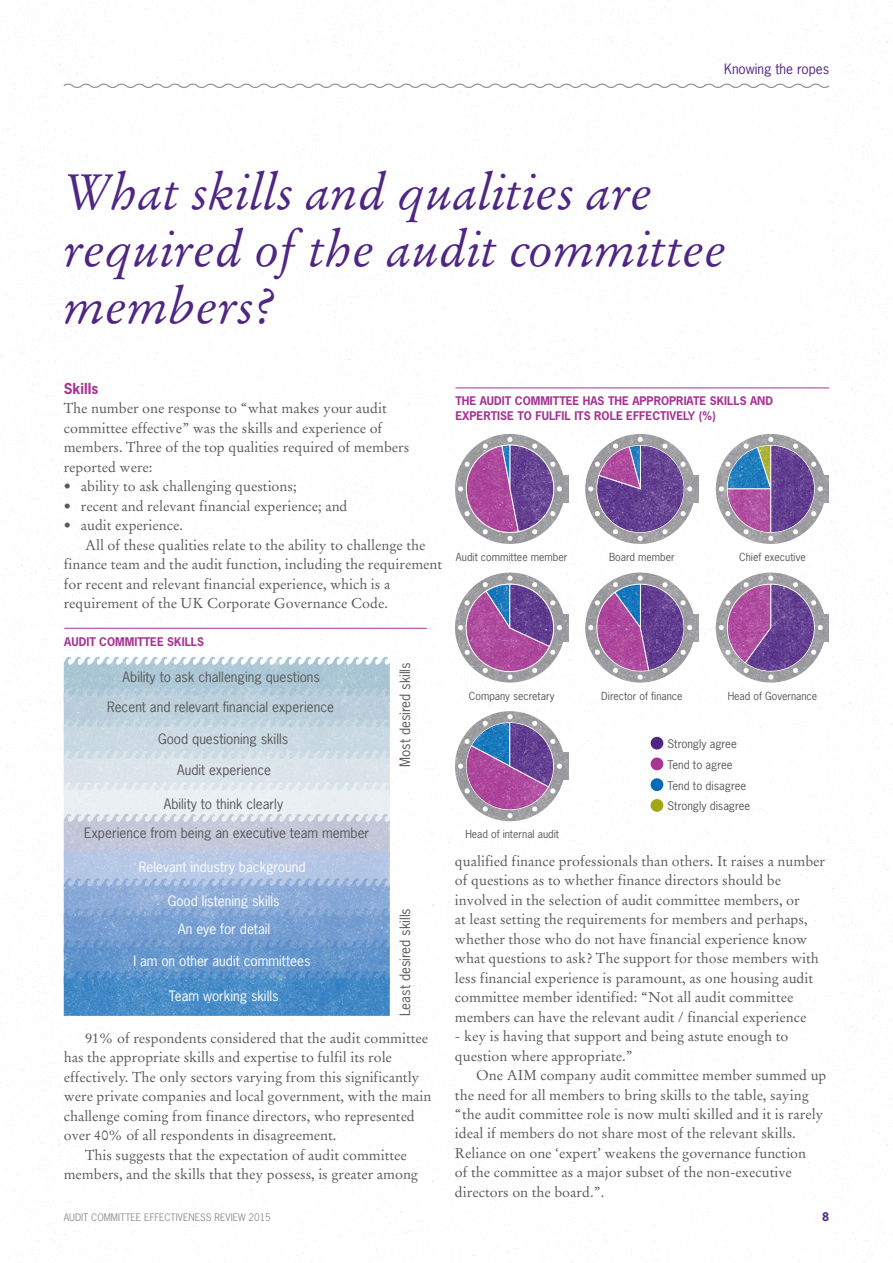
<style>
.page{position:relative;width:893px;height:1263px;background:#fff}
.page>*{position:absolute;margin:0;border:0;box-sizing:border-box;transform-origin:0 0}
.t1{font:italic 49.5px/57px "Stempel Garamond LT Std";color:#4f2683}
.t2{font:14.25px/19.5px "Stempel Garamond LT Std";color:#58595b}
.t3{font:700 14.25px "News Gothic Std";color:#a63593}
.t4{font:13.5px "News Gothic Std";color:#58595b}
.t5{font:13.5px "News Gothic Std";color:#fff}
.t6{font:13.5px "News Gothic Std";color:#4f2683}
.t7{font:700 11.25px/15px "News Gothic Std";color:#a63593}
.t8{font:11.25px/20.7px "News Gothic Std";color:#58595b}
.t9{font:700 11.25px "News Gothic Std";color:#4f2683}
.t10{font:10.5px "News Gothic Std";color:#58595b}
.t11{font:9.75px "News Gothic Std";color:#919195}
</style>
<div class="page">
<img style="left:0;top:1px;width:893px;height:1262px">
<svg style="left:62px;top:82px;width:769px;height:8px"></svg>
<hr style="left:455px;top:387px;width:374px;height:1px;background:#a63593">
<hr style="left:64px;top:628px;width:363px;height:1px;background:#a63593">
<div style="left:651px;top:737px;width:12px;height:12px;background:#4f2683;border-radius:50%"></div>
<div style="left:651px;top:757px;width:12px;height:13px;background:#a63593;border-radius:50%"></div>
<div style="left:651px;top:778px;width:12px;height:13px;background:#006bb6;border-radius:50%"></div>
<div style="left:651px;top:799px;width:12px;height:13px;background:#a1a716;border-radius:50%"></div>
<p class="t6" style="left:724px;top:61px;width:107px">Knowing the ropes</p>
<h1 class="t1" style="left:64px;top:164px;width:664px">What skills and qualities are required of the audit committee members?</h1>
<p class="t3" style="left:64px;top:379px;width:36px">Skills</p>
<p class="t2" style="left:64px;top:399px;width:347px">The number one response to “what makes your audit committee effective” was the skills and experience of members. Three of the top qualities required of members reported were:</p>
<p class="t2" style="left:64px;top:477px;width:234px">• ability to ask challenging questions;</p>
<p class="t2" style="left:64px;top:496px;width:285px">• recent and relevant financial experience; and</p>
<p class="t2" style="left:64px;top:516px;width:121px">• audit experience.</p>
<p class="t2" style="left:85px;top:535px;width:342px">All of these qualities relate to the ability to challenge the</p>
<p class="t2" style="left:64px;top:555px;width:380px">finance team and the audit function, including the requirement</p>
<p class="t2" style="left:64px;top:574px;width:328px">for recent and relevant financial experience, which is a</p>
<p class="t2" style="left:64px;top:594px;width:326px">requirement of the UK Corporate Governance Code.</p>
<p class="t7" style="left:64px;top:634px;width:141px">AUDIT COMMITTEE SKILLS</p>
<p class="t4" style="left:123px;top:668px;width:199px">Ability to ask challenging questions</p>
<p class="t4" style="left:107px;top:698px;width:229px">Recent and relevant financial experience</p>
<p class="t4" style="left:158px;top:730px;width:132px">Good questioning skills</p>
<p class="t4" style="left:177px;top:761px;width:95px">Audit experience</p>
<p class="t4" style="left:164px;top:795px;width:121px">Ability to think clearly</p>
<p class="t4" style="left:84px;top:824px;width:287px">Experience from being an executive team member</p>
<p class="t5" style="left:139px;top:858px;width:168px">Relevant industry background</p>
<p class="t5" style="left:168px;top:892px;width:113px">Good listening skills</p>
<p class="t5" style="left:178px;top:920px;width:93px">An eye for detail</p>
<p class="t5" style="left:133px;top:952px;width:179px">I am on other audit committees</p>
<p class="t5" style="left:169px;top:987px;width:111px">Team working skills</p>
<p class="t4" style="left:396px;top:767px;width:106px;rotate:-90deg">Most desired skills</p>
<p class="t4" style="left:396px;top:1016px;width:110px;rotate:-90deg">Least desired skills</p>
<p class="t2" style="left:85px;top:1028px;width:345px">91% of respondents considered that the audit committee</p>
<p class="t2" style="left:64px;top:1048px;width:330px">has the appropriate skills and expertise to fulfil its role</p>
<p class="t2" style="left:64px;top:1067px;width:357px">effectively. The only sectors varying from this significantly</p>
<p class="t2" style="left:64px;top:1087px;width:369px">were private companies and local government, with the main</p>
<p class="t2" style="left:64px;top:1106px;width:353px">challenge coming from finance directors, who represented</p>
<p class="t2" style="left:64px;top:1126px;width:274px">over 40% of all respondents in disagreement.</p>
<p class="t2" style="left:85px;top:1145px;width:323px">This suggests that the expectation of audit committee</p>
<p class="t2" style="left:64px;top:1164px;width:356px">members, and the skills that they possess, is greater among</p>
<p class="t7" style="left:455px;top:393px;width:319px">THE AUDIT COMMITTEE HAS THE APPROPRIATE SKILLS AND<br>EXPERTISE TO FULFIL ITS ROLE EFFECTIVELY (%)</p>
<p class="t10" style="left:456px;top:550px;width:113px">Audit committee member</p>
<p class="t10" style="left:609px;top:550px;width:67px">Board member</p>
<p class="t10" style="left:739px;top:550px;width:68px">Chief executive</p>
<p class="t10" style="left:469px;top:689px;width:87px">Company secretary</p>
<p class="t10" style="left:465px;top:827px;width:95px">Head of internal audit</p>
<p class="t10" style="left:601px;top:689px;width:83px">Director of finance</p>
<p class="t10" style="left:728px;top:689px;width:91px">Head of Governance</p>
<p class="t8" style="left:668px;top:733px;width:84px">Strongly agree<br>Tend to agree<br>Tend to disagree<br>Strongly disagree</p>
<p class="t2" style="left:455px;top:851px;width:372px">qualified finance professionals than others. It raises a number of questions as to whether finance directors should be involved in the selection of audit committee members, or<br>at least setting the requirements for members and perhaps, whether those who do not have financial experience know what questions to ask? The support for those members with less financial experience is paramount, as one housing audit committee member identified: “Not all audit committee members can have the relevant audit / financial experience</p>
<p class="t2" style="left:455px;top:1026px;width:335px">- key is having that support and being astute enough to question where appropriate.”</p>
<p class="t2" style="left:455px;top:1065px;width:373px;text-indent:21px">One AIM company audit committee member summed up the need for all members to bring skills to the table, saying “the audit committee role is now multi skilled and it is rarely ideal if members do not share most of the relevant skills.<br>Reliance on one ‘expert’ weakens the governance function<br>of the committee as a major subset of the non-executive directors on the board.”.</p>
<p class="t11" style="left:64px;top:1211px;width:209px">AUDIT COMMITTEE EFFECTIVENESS REVIEW 2015</p>
<p class="t9" style="left:822px;top:1209px;width:8px">8</p>
</div>
